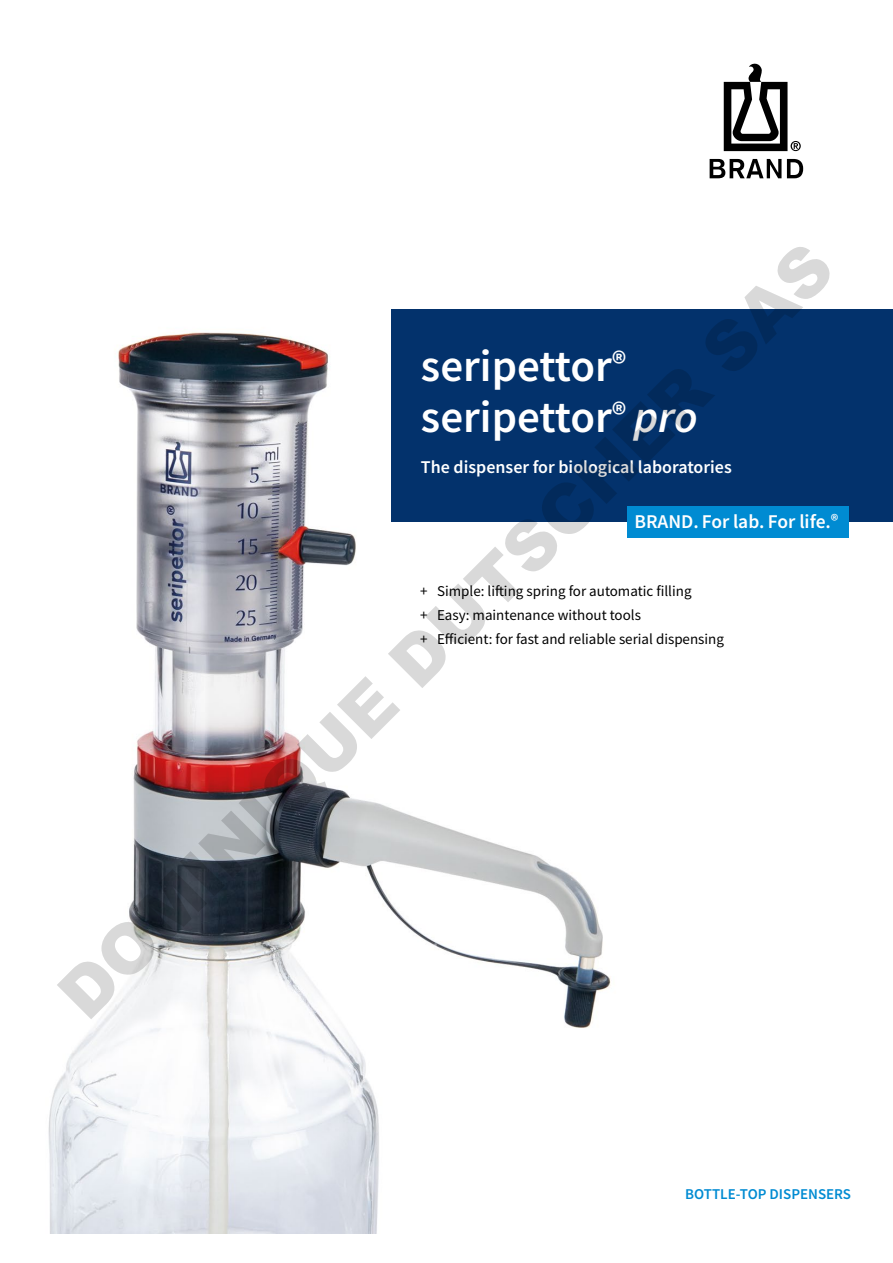
<style>
.page{position:relative;width:893px;height:1263px;background:#fff}
.page>*{position:absolute;margin:0;border:0;box-sizing:border-box;transform-origin:0 0}
.t1{font:900 67.95px "Arial";color:rgb(0 0 0/.15)}
.t2{font:600 45px/51px "Source Sans Pro";color:#fff}
.t3{font:600 19.5px "Source Sans Pro";color:#fff}
.t4{font:600 18px "Source Sans Pro";color:#fff}
.t5{font:15px/23.7px "Source Sans Pro";color:#000}
.t6{font:600 15px "Source Sans Pro";color:#008bd2}
.s1{font-style:italic}
.s2{font-size:17.1px}
</style>
<div class="page">
<svg style="left:787px;top:159px;width:16px;height:19px"></svg>
<svg style="left:710px;top:159px;width:71px;height:19px"></svg>
<svg style="left:724px;top:64px;width:77px;height:87px"></svg>
<img style="left:48px;top:332px;width:756px;height:901px">
<div style="left:391px;top:309px;width:502px;height:212px;background:#03326c"></div>
<div style="left:627px;top:506px;width:221px;height:31px;background:#008bd2"></div>
<h1 class="t1" style="left:35px;top:971px;width:1063px;rotate:-45deg">DOMINIQUE DUTSCHER SAS</h1>
<h2 class="t2" style="left:421px;top:340px;width:278px">seripettor<sup>® </sup>seripettor<sup>®</sup> <span class="s1">pro</span></h2>
<p class="t4" style="left:421px;top:455px;width:312px">The dispenser for biological laboratories</p>
<h3 class="t3" style="left:634px;top:509px;width:206px">BRAND. For lab. For life.<span class="s2">®</span></h3>
<p class="t5" style="left:420px;top:579px;width:305px">+ Simple: lifting spring for automatic filling<br>+ Easy: maintenance without tools<br>+ Efficient: for fast and reliable serial dispensing</p>
<p class="t6" style="left:685px;top:1184px;width:167px">BOTTLE-TOP DISPENSERS</p>
</div>
